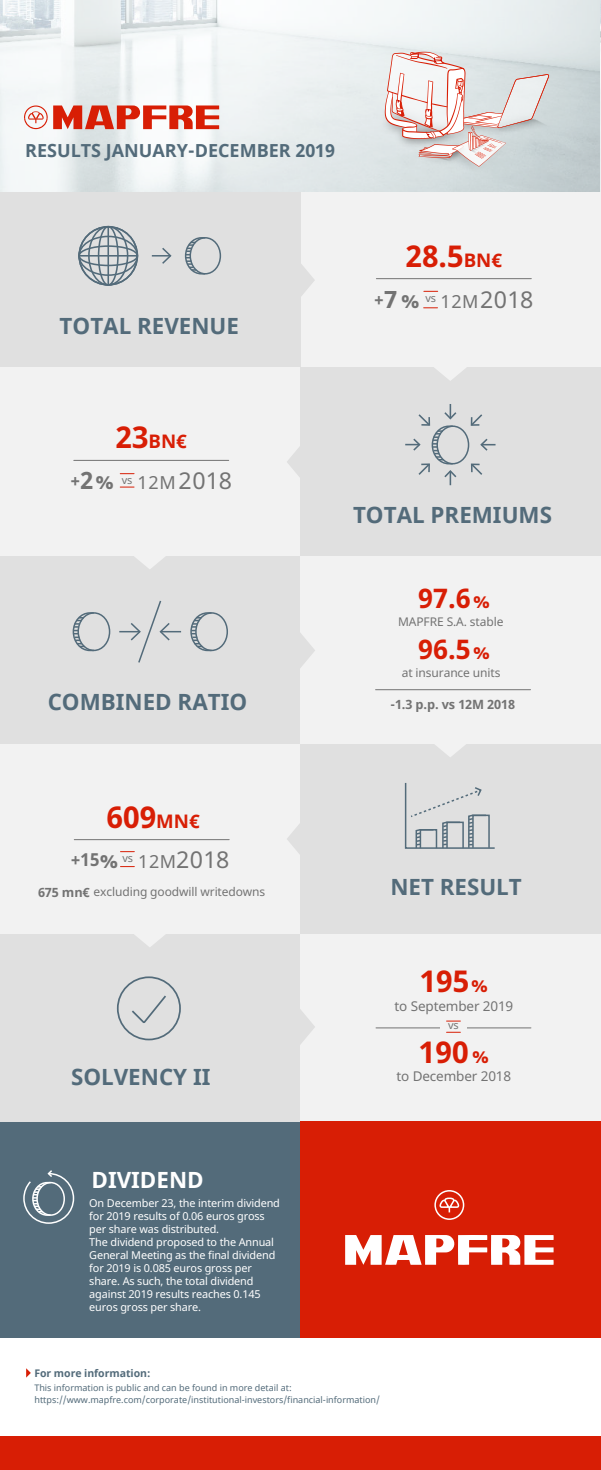
<style>
.page{position:relative;width:601px;height:1470px;background:#fff}
.page>*{position:absolute;margin:0;border:0;box-sizing:border-box;transform-origin:0 0}
.t1{font:700 30px "Noto Sans";color:#d81e05}
.t2{font:700 27px "Noto Sans";color:#d81e05}
.t3{font:23.17px "Noto Sans";letter-spacing:.015em;color:#737373}
.t4{font:700 22.35px "Noto Sans";color:#536b7a}
.t5{font:700 22.35px "Noto Sans";color:#fff}
.t6{font:700 18.67px "Noto Sans";color:#d81e05}
.t7{font:700 18px "Noto Sans";color:#536b7a}
.t8{font:13.5px "Noto Sans";letter-spacing:-.01em;color:#737373}
.t9{font:700 12.75px "Noto Sans";letter-spacing:-.01em;color:#737373}
.t10{font:12px "Noto Sans";letter-spacing:-.01em;color:#737373}
.t11{font:10.88px/13px "Noto Sans";letter-spacing:-.015em;color:#fff}
.t12{font:10.88px "Noto Sans";color:#737373}
.t13{font:700 10.5px "Noto Sans";letter-spacing:-.005em;color:#536b7a}
.t14{font:9px/11.8px "Noto Sans";color:#536b7a}
.s1{font-size:18.67px}
.s2{font-weight:700;font-size:17.85px}
.s3{font-weight:700;font-size:23.85px}
.s4{font-weight:700;font-size:20.4px}
.s5{font-size:18px}
.s6{font-size:30px}
.s7{font-weight:700;font-size:12.75px}
</style>
<div class="page">
<svg style="left:0;top:0;width:601px;height:194px;fill:#eaeff1"></svg>
<svg style="left:24px;top:105px;width:195px;height:24px"></svg>
<img style="left:445px;top:167px;width:63px;height:7px">
<img style="left:380px;top:102px;width:5px;height:48px">
<img style="left:549px;top:119px;width:2px;height:13px">
<svg style="left:385px;top:52px;width:164px;height:115px"></svg>
<div style="left:301px;top:192px;width:300px;height:175px;background:#f2f2f2"></div>
<div style="left:0;top:192px;width:300px;height:175px;background:#e0e0e0"></div>
<svg style="left:300px;top:260px;width:15px;height:40px"></svg>
<div style="left:0;top:367px;width:300px;height:189px;background:#f2f2f2"></div>
<div style="left:300px;top:367px;width:301px;height:189px;background:#e0e0e0"></div>
<svg style="left:287px;top:447px;width:13px;height:30px"></svg>
<div style="left:0;top:556px;width:300px;height:188px;background:#e0e0e0"></div>
<div style="left:300px;top:556px;width:301px;height:188px;background:#f2f2f2"></div>
<svg style="left:300px;top:633px;width:15px;height:35px"></svg>
<div style="left:0;top:744px;width:300px;height:190px;background:#f2f2f2"></div>
<div style="left:300px;top:744px;width:301px;height:190px;background:#e0e0e0"></div>
<svg style="left:287px;top:824px;width:13px;height:30px"></svg>
<div style="left:0;top:1121px;width:300px;height:216px;background:#536b7a"></div>
<svg style="left:434px;top:367px;width:32px;height:14px"></svg>
<svg style="left:134px;top:556px;width:31px;height:13px"></svg>
<svg style="left:435px;top:744px;width:31px;height:13px"></svg>
<svg style="left:404px;top:782px;width:91px;height:67px"></svg>
<svg style="left:26px;top:1368px;width:5px;height:10px"></svg>
<div style="left:0;top:1436px;width:601px;height:34px;background:#d81e05"></div>
<svg style="left:23px;top:1170px;width:52px;height:54px"></svg>
<div style="left:77px;top:612px;width:33px;height:39px;border:2px solid #536b7a;border-radius:50%"></div>
<svg style="left:72px;top:612px;width:23px;height:40px"></svg>
<div style="left:195px;top:612px;width:33px;height:39px;border:2px solid #536b7a;border-radius:50%"></div>
<svg style="left:190px;top:612px;width:23px;height:40px"></svg>
<svg style="left:119px;top:600px;width:62px;height:63px"></svg>
<svg style="left:470px;top:414px;width:13px;height:12px"></svg>
<svg style="left:480px;top:438px;width:15px;height:13px"></svg>
<svg style="left:471px;top:463px;width:12px;height:12px"></svg>
<div style="left:436px;top:425px;width:33px;height:39px;border:2px solid #536b7a;border-radius:50%"></div>
<svg style="left:405px;top:404px;width:53px;height:81px"></svg>
<svg style="left:152px;top:248px;width:20px;height:16px"></svg>
<div style="left:189px;top:237px;width:32px;height:38px;border:2px solid #536b7a;border-radius:50%"></div>
<svg style="left:184px;top:237px;width:23px;height:38px"></svg>
<svg style="left:78px;top:225px;width:61px;height:61px"></svg>
<div style="left:0;top:934px;width:300px;height:187px;background:#e0e0e0"></div>
<div style="left:300px;top:934px;width:301px;height:187px;background:#f2f2f2"></div>
<svg style="left:116px;top:976px;width:65px;height:65px"></svg>
<svg style="left:300px;top:1009px;width:15px;height:36px"></svg>
<div style="left:300px;top:1121px;width:301px;height:216px;background:#d81e05"></div>
<svg style="left:345px;top:1235px;width:208px;height:30px"></svg>
<svg style="left:434px;top:1190px;width:30px;height:30px"></svg>
<svg style="left:134px;top:934px;width:31px;height:13px"></svg>
<svg style="left:424px;top:291px;width:13px;height:1px"></svg>
<svg style="left:423px;top:307px;width:14px;height:1px"></svg>
<hr style="left:376px;top:278px;width:155px;height:1px;background:#737373">
<hr style="left:74px;top:460px;width:155px;height:1px;background:#737373">
<svg style="left:120px;top:473px;width:14px;height:1px"></svg>
<svg style="left:120px;top:487px;width:14px;height:1px"></svg>
<svg style="left:120px;top:851px;width:14px;height:1px"></svg>
<svg style="left:120px;top:866px;width:14px;height:1px"></svg>
<hr style="left:74px;top:839px;width:155px;height:1px;background:#737373">
<hr style="left:376px;top:1028px;width:155px;height:1px;background:#737373">
<div style="left:440px;top:1019px;width:26px;height:17px;background:#f2f2f2"></div>
<svg style="left:446px;top:1021px;width:14px;height:1px"></svg>
<svg style="left:446px;top:1032px;width:14px;height:1px"></svg>
<hr style="left:375px;top:689px;width:155px;height:1px;background:#737373">
<h3 class="t7" style="left:25px;top:138px;width:311px">RESULTS JANUARY-DECEMBER 2019</h3>
<h3 class="t4" style="left:60px;top:310px;width:181px">TOTAL REVENUE</h3>
<h1 class="t1" style="left:405px;top:235px;width:98px">28.5<span class="s1">BN€</span></h1>
<h3 class="t3" style="left:374px;top:283px;width:161px"><span class="s2">+</span><span class="s3">7</span> <span class="s4">%</span> <sup>vs</sup> <span class="s5">12M</span>2018</h3>
<h3 class="t6" style="left:115px;top:428px;width:73px"><span class="s6">23</span>BN€</h3>
<h3 class="t3" style="left:71px;top:464px;width:163px"><span class="s2">+</span><span class="s3">2</span><span class="s4">%</span> <sup>vs</sup> <span class="s5">12M</span> 2018</h3>
<h3 class="t4" style="left:48px;top:687px;width:201px">COMBINED RATIO</h3>
<h3 class="t4" style="left:353px;top:499px;width:200px">TOTAL PREMIUMS</h3>
<h2 class="t2" style="left:418px;top:579px;width:73px">97.6<span class="s1">%</span></h2>
<p class="t10" style="left:398px;top:613px;width:107px">MAPFRE S.A. stable</p>
<h2 class="t2" style="left:418px;top:630px;width:73px">96.5<span class="s1">%</span></h2>
<p class="t10" style="left:401px;top:664px;width:100px">at insurance units</p>
<p class="t9" style="left:390px;top:696px;width:126px">-1.3 p.p. vs 12M 2018</p>
<h1 class="t1" style="left:107px;top:796px;width:95px">609<span class="s1">MN€</span></h1>
<h3 class="t3" style="left:71px;top:843px;width:160px"><span class="s2">+15</span><span class="s4">%</span> <sup>vs</sup> <span class="s5">12M</span>2018</h3>
<p class="t10" style="left:38px;top:883px;width:229px"><span class="s7">675 mn€</span> excluding goodwill writedowns</p>
<h3 class="t4" style="left:71px;top:1061px;width:141px">SOLVENCY II</h3>
<h3 class="t5" style="left:91px;top:1164px;width:114px">DIVIDEND</h3>
<p class="t11" style="left:89px;top:1197px;width:192px">On December 23, the interim dividend for 2019 results of 0.06 euros gross per share was distributed.<br>The dividend proposed to the Annual<br>General Meeting as the final dividend for 2019 is 0.085 euros gross per share. As such, the total dividend against 2019 results reaches 0.145 euros gross per share.</p>
<h3 class="t4" style="left:390px;top:871px;width:133px">NET RESULT</h3>
<h1 class="t1" style="left:419px;top:960px;width:70px">195<span class="s1">%</span></h1>
<p class="t8" style="left:394px;top:996px;width:120px">to September 2019</p>
<p class="t12" style="left:448px;top:1018px;width:12px">vs</p>
<h1 class="t1" style="left:419px;top:1031px;width:71px">190 <span class="s1">%</span></h1>
<p class="t8" style="left:396px;top:1067px;width:116px">to December 2018</p>
<p class="t13" style="left:34px;top:1366px;width:118px">For more information:</p>
<p class="t14" style="left:34px;top:1382px;width:347px">This information is public and can be found in more detail at: https://www.mapfre.com/corporate/institutional-investors/financial-information/</p>
</div>
